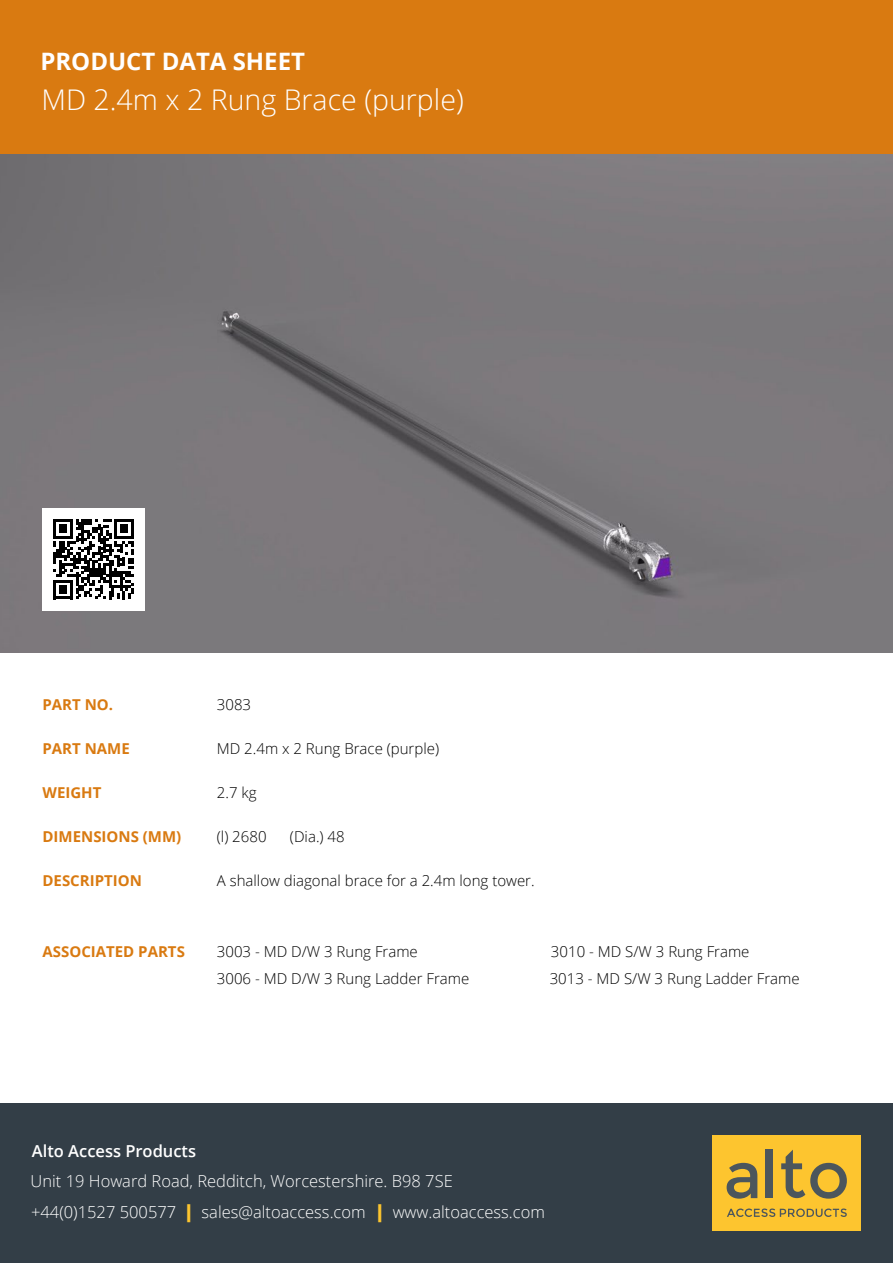
<style>
.page{position:relative;width:893px;height:1263px;background:#fff}
.page>*{position:absolute;margin:0;border:0;box-sizing:border-box;transform-origin:0 0}
.t1{font:300 28.5px "Open Sans";color:#fff}
.t2{font:700 24px "Open Sans";color:#fff}
.t3{font:300 16.5px/31.5px "Open Sans";color:#fff}
.t4{font:600 16.5px "Open Sans";color:#fff}
.t5{font:300 15px/27px "Open Sans";color:#000}
.t6{font:700 15px "Open Sans";color:#d97a11}
.s1{font-weight:600;font-size:18px;color:#fdc52f}
</style>
<div class="page">
<div style="left:0;top:1103px;width:893px;height:160px;background:#333e47"></div>
<div style="left:712px;top:1135px;width:149px;height:96px;background:#fdc52f"></div>
<svg style="left:727px;top:1163px;width:30px;height:36px"></svg>
<div style="left:766px;top:1149px;width:7px;height:49px;background:#4c565c"></div>
<svg style="left:781px;top:1149px;width:66px;height:50px"></svg>
<svg style="left:727px;top:1208px;width:120px;height:9px"></svg>
<div style="left:0;top:0;width:893px;height:154px;background:#d97a11"></div>
<div style="left:0;top:154px;width:893px;height:499px;background:#7b797c"></div>
<svg style="left:43px;top:508px;width:102px;height:102px"></svg>
<h2 class="t2" style="left:40px;top:44px;width:266px">PRODUCT DATA SHEET</h2>
<h1 class="t1" style="left:41px;top:80px;width:424px">MD 2.4m x 2 Rung Brace (purple)</h1>
<p class="t6" style="left:43px;top:694px;width:72px">PART NO.</p>
<p class="t6" style="left:43px;top:738px;width:89px">PART NAME</p>
<p class="t6" style="left:43px;top:782px;width:60px">WEIGHT</p>
<p class="t6" style="left:43px;top:826px;width:140px">DIMENSIONS (MM)</p>
<p class="t6" style="left:43px;top:870px;width:101px">DESCRIPTION</p>
<p class="t5" style="left:217px;top:691px;width:36px">3083</p>
<p class="t5" style="left:217px;top:735px;width:224px">MD 2.4m x 2 Rung Brace (purple)</p>
<p class="t5" style="left:217px;top:779px;width:41px">2.7 kg</p>
<p class="t5" style="left:217px;top:823px;width:51px">(l) 2680</p>
<p class="t5" style="left:290px;top:823px;width:56px">(Dia.) 48</p>
<p class="t5" style="left:217px;top:867px;width:319px">A shallow diagonal brace for a 2.4m long tower.</p>
<p class="t6" style="left:43px;top:941px;width:144px">ASSOCIATED PARTS</p>
<p class="t5" style="left:217px;top:938px;width:254px">3003 - MD D/W 3 Rung Frame<br>3006 - MD D/W 3 Rung Ladder Frame</p>
<p class="t5" style="left:550px;top:938px;width:251px">3010 - MD S/W 3 Rung Frame<br>3013 - MD S/W 3 Rung Ladder Frame</p>
<p class="t4" style="left:32px;top:1139px;width:166px">Alto Access Products</p>
<p class="t3" style="left:31px;top:1164px;width:516px">Unit 19 Howard Road, Redditch, Worcestershire. B98 7SE<br>+44(0)1527 500577 <span class="s1">|</span> sales@altoaccess.com <span class="s1">|</span> www.altoaccess.com</p>
</div>
